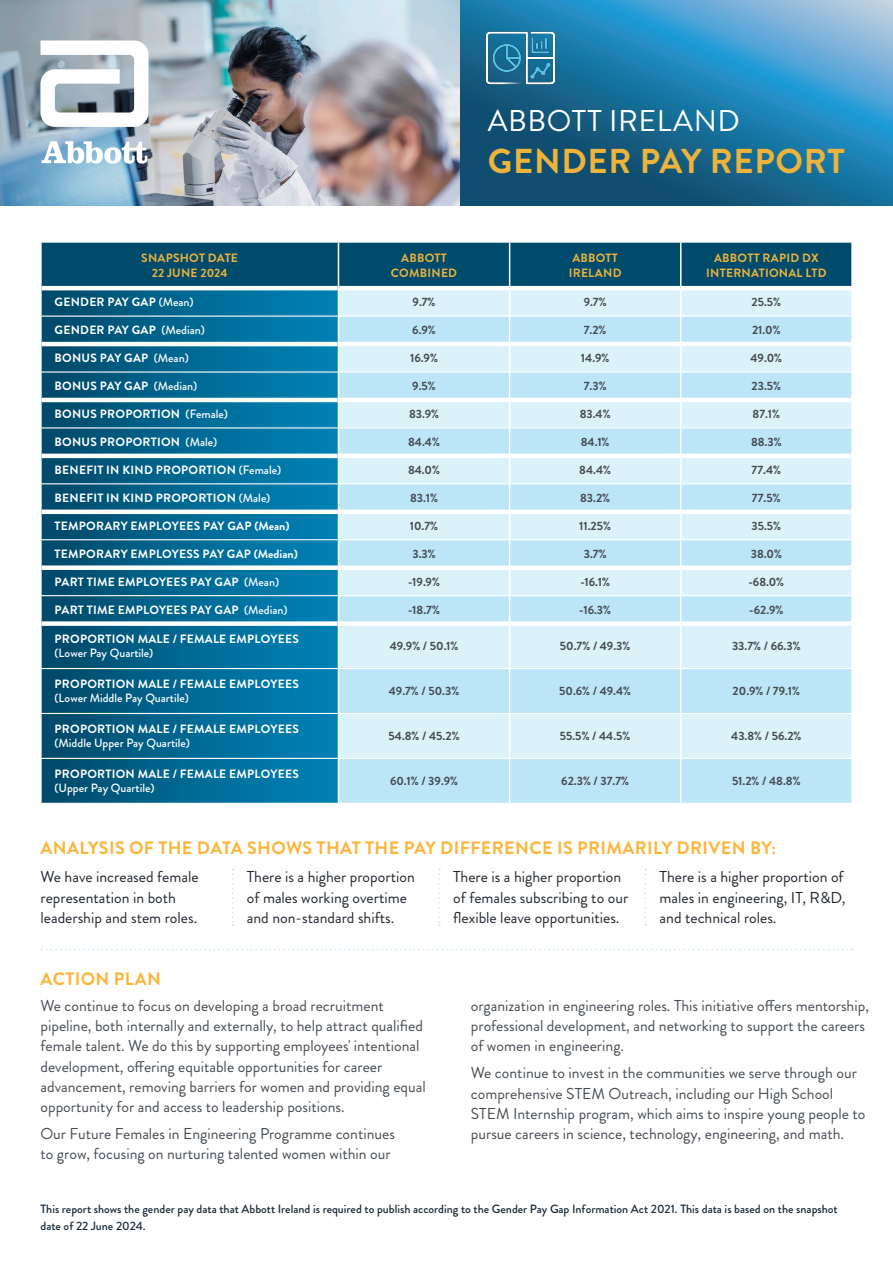
<style>
.page{position:relative;width:893px;height:1263px;background:#fff}
.page>*{position:absolute;margin:0;border:0;box-sizing:border-box;transform-origin:0 0}
.t1{font:700 34.5px "Brandon Grotesque";letter-spacing:.02em;color:#edb33b}
.t2{font:30px "Brandon Grotesque";letter-spacing:.02em;color:#fff}
.t3{font:700 18px "Brandon Grotesque";letter-spacing:.02em;color:#fcb53b}
.t4{font:15.75px/20.2px "Brandon Grotesque";color:#464b54}
.t5{font:15.75px/20.2px "Brandon Grotesque";color:#212630}
.t6{font:700 12px/14.4px "Brandon Grotesque";letter-spacing:.02em;color:#fff}
.t7{font:700 12px "Brandon Grotesque";color:#464b54}
.Top_body_copy{font:500 12px/16.5px "Brandon Grotesque";color:#172938}
.table_titles{font:700 12px/14.4px "Brandon Grotesque";letter-spacing:.02em;color:#edb33b;text-align:center}
.s1{font-weight:500}
</style>
<div class="page">
<svg style="left:459px;top:0;width:434px;height:206px;background:#287aa5"></svg>
<img style="left:334px;top:0;width:125px;height:206px">
<img style="left:0;top:0;width:334px;height:206px">
<svg style="left:40px;top:41px;width:108px;height:86px"></svg>
<svg style="left:42px;top:141px;width:105px;height:23px"></svg>
<svg style="left:42px;top:626px;width:296px;height:177px;background:#006791"></svg>
<svg style="left:339px;top:626px;width:512px;height:177px;background:#ccecf8"></svg>
<hr style="left:40px;top:668px;width:298px;height:1px;background:#fff">
<hr style="left:40px;top:713px;width:298px;height:1px;background:#fff">
<hr style="left:40px;top:758px;width:298px;height:1px;background:#fff">
<hr style="left:339px;top:713px;width:170px;height:1px;background:#fff">
<hr style="left:510px;top:713px;width:170px;height:1px;background:#fff">
<hr style="left:681px;top:713px;width:170px;height:1px;background:#fff">
<hr style="left:339px;top:758px;width:170px;height:1px;background:#fff">
<hr style="left:510px;top:758px;width:170px;height:1px;background:#fff">
<hr style="left:681px;top:758px;width:170px;height:1px;background:#fff">
<hr style="left:339px;top:668px;width:170px;height:1px;background:#fff">
<hr style="left:510px;top:668px;width:170px;height:1px;background:#fff">
<hr style="left:681px;top:668px;width:170px;height:1px;background:#fff">
<svg style="left:41px;top:242px;width:811px;height:382px;background:#7fb5cb"></svg>
<hr style="left:509px;top:624px;width:1px;height:44px;background:#fff">
<hr style="left:680px;top:624px;width:1px;height:44px;background:#fff">
<hr style="left:509px;top:668px;width:1px;height:45px;background:#fff">
<hr style="left:680px;top:668px;width:1px;height:45px;background:#fff">
<hr style="left:509px;top:713px;width:1px;height:45px;background:#fff">
<hr style="left:680px;top:713px;width:1px;height:45px;background:#fff">
<hr style="left:509px;top:758px;width:1px;height:45px;background:#fff">
<hr style="left:680px;top:758px;width:1px;height:45px;background:#fff">
<img style="left:484px;top:22px;width:72px;height:72px">
<svg style="left:438px;top:869px;width:2px;height:57px"></svg>
<svg style="left:645px;top:869px;width:1px;height:57px"></svg>
<svg style="left:232px;top:869px;width:2px;height:57px"></svg>
<svg style="left:41px;top:949px;width:812px;height:1px"></svg>
<p class="t2" style="left:488px;top:100px;width:254px">ABBOTT IRELAND</p>
<p class="t1" style="left:488px;top:137px;width:358px">GENDER PAY REPORT</p>
<p class="table_titles" style="left:141px;top:251px;width:98px">SNAPSHOT DATE<br>22 JUNE 2024</p>
<p class="table_titles" style="left:391px;top:251px;width:68px">ABBOTT<br>COMBINED</p>
<p class="table_titles" style="left:569px;top:251px;width:54px;text-align:left">ABBOTT<br>IRELAND</p>
<p class="table_titles" style="left:706px;top:251px;width:122px">ABBOTT RAPID DX<br>INTERNATIONAL LTD</p>
<p class="t6" style="left:55px;top:295px;width:141px">GENDER PAY GAP <span class="s1">(Mean)</span></p>
<p class="t7" style="left:413px;top:294px;width:25px">9.7%</p>
<p class="t7" style="left:584px;top:294px;width:25px">9.7%</p>
<p class="t7" style="left:751px;top:294px;width:31px">25.5%</p>
<p class="t6" style="left:55px;top:323px;width:152px">GENDER PAY GAP <span class="s1">(Median)</span></p>
<p class="t7" style="left:412px;top:322px;width:25px">6.9%</p>
<p class="t7" style="left:584px;top:322px;width:24px">7.2%</p>
<p class="t7" style="left:752px;top:322px;width:30px">21.0%</p>
<p class="t6" style="left:55px;top:351px;width:136px">BONUS PAY GAP <span class="s1">(Mean)</span></p>
<p class="t7" style="left:410px;top:350px;width:29px">16.9%</p>
<p class="t7" style="left:581px;top:350px;width:30px">14.9%</p>
<p class="t7" style="left:750px;top:350px;width:33px">49.0%</p>
<p class="t6" style="left:55px;top:379px;width:144px">BONUS PAY GAP <span class="s1">(Median)</span></p>
<p class="t7" style="left:412px;top:378px;width:25px">9.5%</p>
<p class="t7" style="left:584px;top:378px;width:24px">7.3%</p>
<p class="t7" style="left:751px;top:378px;width:31px">23.5%</p>
<p class="t6" style="left:55px;top:407px;width:175px">BONUS PROPORTION <span class="s1">(Female)</span></p>
<p class="t7" style="left:409px;top:406px;width:32px">83.9%</p>
<p class="t7" style="left:580px;top:406px;width:32px">83.4%</p>
<p class="t7" style="left:753px;top:406px;width:29px">87.1%</p>
<p class="t6" style="left:55px;top:435px;width:164px">BONUS PROPORTION <span class="s1">(Male)</span></p>
<p class="t7" style="left:408px;top:434px;width:33px">84.4%</p>
<p class="t7" style="left:581px;top:434px;width:30px">84.1%</p>
<p class="t7" style="left:751px;top:434px;width:32px">88.3%</p>
<p class="t6" style="left:55px;top:463px;width:228px">BENEFIT IN KIND PROPORTION <span class="s1">(Female)</span></p>
<p class="t7" style="left:408px;top:461px;width:34px">84.0%</p>
<p class="t7" style="left:579px;top:461px;width:33px">84.4%</p>
<p class="t7" style="left:751px;top:461px;width:31px">77.4%</p>
<p class="t6" style="left:55px;top:491px;width:217px">BENEFIT IN KIND PROPORTION <span class="s1">(Male)</span></p>
<p class="t7" style="left:410px;top:489px;width:29px">83.1%</p>
<p class="t7" style="left:580px;top:489px;width:32px">83.2%</p>
<p class="t7" style="left:752px;top:489px;width:30px">77.5%</p>
<p class="t6" style="left:55px;top:519px;width:236px">TEMPORARY EMPLOYEES PAY GAP (Mean)</p>
<p class="t7" style="left:410px;top:517px;width:30px">10.7%</p>
<p class="t7" style="left:579px;top:517px;width:33px">11.25%</p>
<p class="t7" style="left:751px;top:517px;width:31px">35.5%</p>
<p class="t6" style="left:55px;top:547px;width:245px">TEMPORARY EMPLOYESS PAY GAP (Median)</p>
<p class="t7" style="left:412px;top:545px;width:25px">3.3%</p>
<p class="t7" style="left:584px;top:545px;width:24px">3.7%</p>
<p class="t7" style="left:751px;top:545px;width:33px">38.0%</p>
<p class="t6" style="left:55px;top:575px;width:226px">PART TIME EMPLOYEES PAY GAP <span class="s1">(Mean)</span></p>
<p class="t7" style="left:408px;top:573px;width:33px">-19.9%</p>
<p class="t7" style="left:580px;top:573px;width:31px">-16.1%</p>
<p class="t7" style="left:748px;top:573px;width:37px">-68.0%</p>
<p class="t6" style="left:55px;top:603px;width:235px">PART TIME EMPLOYEES PAY GAP <span class="s1">(Median)</span></p>
<p class="t7" style="left:408px;top:601px;width:33px">-18.7%</p>
<p class="t7" style="left:579px;top:601px;width:33px">-16.3%</p>
<p class="t7" style="left:749px;top:601px;width:36px">-62.9%</p>
<p class="t6" style="left:55px;top:632px;width:246px">PROPORTION MALE / FEMALE EMPLOYEES <span class="s1">(Lower Pay Quartile)</span></p>
<p class="t7" style="left:390px;top:638px;width:70px">49.9% / 50.1%</p>
<p class="t7" style="left:560px;top:638px;width:72px">50.7% / 49.3%</p>
<p class="t7" style="left:732px;top:638px;width:70px">33.7% / 66.3%</p>
<p class="t6" style="left:55px;top:677px;width:246px">PROPORTION MALE / FEMALE EMPLOYEES <span class="s1">(Lower Middle Pay Quartile)</span></p>
<p class="t7" style="left:389px;top:683px;width:72px">49.7% / 50.3%</p>
<p class="t7" style="left:559px;top:683px;width:74px">50.6% / 49.4%</p>
<p class="t7" style="left:733px;top:683px;width:69px">20.9% / 79.1%</p>
<p class="t6" style="left:55px;top:722px;width:246px">PROPORTION MALE / FEMALE EMPLOYEES <span class="s1">(Middle Upper Pay Quartile)</span></p>
<p class="t7" style="left:388px;top:728px;width:73px">54.8% / 45.2%</p>
<p class="t7" style="left:560px;top:728px;width:72px">55.5% / 44.5%</p>
<p class="t7" style="left:731px;top:728px;width:72px">43.8% / 56.2%</p>
<p class="t6" style="left:55px;top:767px;width:246px">PROPORTION MALE / FEMALE EMPLOYEES <span class="s1">(Upper Pay Quartile)</span></p>
<p class="t7" style="left:390px;top:772px;width:70px">60.1% / 39.9%</p>
<p class="t7" style="left:561px;top:772px;width:69px">62.3% / 37.7%</p>
<p class="t7" style="left:732px;top:772px;width:70px">51.2% / 48.8%</p>
<p class="t3" style="left:41px;top:835px;width:737px">ANALYSIS OF THE DATA SHOWS THAT THE PAY DIFFERENCE IS PRIMARILY DRIVEN BY:</p>
<p class="t5" style="left:453px;top:867px;width:177px">There is a higher proportion of females subscribing to our flexible leave opportunities.</p>
<p class="t5" style="left:40px;top:867px;width:160px">We have increased female representation in both leadership and stem roles.</p>
<p class="t5" style="left:660px;top:867px;width:186px">There is a higher proportion of</p>
<p class="t5" style="left:247px;top:867px;width:169px">There is a higher proportion of males working overtime and non-standard shifts.</p>
<p class="t5" style="left:660px;top:887px;width:187px">males in engineering, IT, R&amp;D,</p>
<p class="t5" style="left:660px;top:908px;width:118px">and technical roles.</p>
<p class="t3" style="left:41px;top:966px;width:122px">ACTION PLAN</p>
<p class="t4" style="left:40px;top:996px;width:387px">We continue to focus on developing a broad recruitment pipeline, both internally and externally, to help attract qualified female talent. We do this by supporting employees' intentional development, offering equitable opportunities for career advancement, removing barriers for women and providing equal opportunity for and access to leadership positions.</p>
<p class="t4" style="left:40px;top:1124px;width:356px">Our Future Females in Engineering Programme continues to grow, focusing on nurturing talented women within our</p>
<p class="t4" style="left:471px;top:996px;width:400px">organization in engineering roles. This initiative offers mentorship, professional development, and networking to support the careers of women in engineering.</p>
<p class="t4" style="left:471px;top:1063px;width:396px">We continue to invest in the communities we serve through our comprehensive STEM Outreach, including our High School STEM Internship program, which aims to inspire young people to pursue careers in science, technology, engineering, and math.</p>
<p class="Top_body_copy" style="left:40px;top:1201px;width:799px">This report shows the gender pay data that Abbott Ireland is required to publish according to the Gender Pay Gap Information Act 2021. This data is based on the snapshot date of 22 June 2024.</p>
</div>
